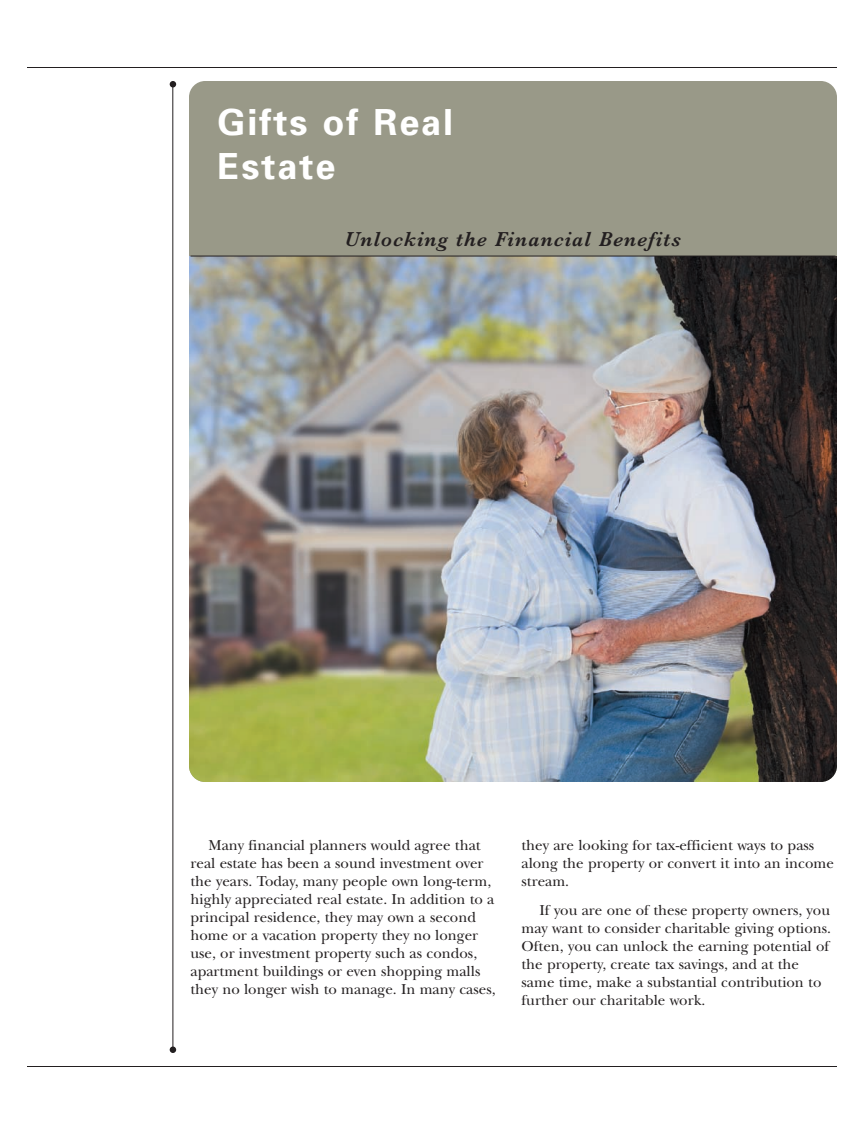
<style>
.page{position:relative;width:864px;height:1134px;background:#fff}
.page>*{position:absolute;margin:0;border:0;box-sizing:border-box;transform-origin:0 0}
.t1{font:700 36px/43.2px "Univers";letter-spacing:.055em;color:#fff}
.t2{font:italic 600 21px "Baskerville";letter-spacing:.05em;color:#231f20}
.t3{font:15px/18px "New Baskerville";color:#231f20}
</style>
<div class="page">
<div style="left:189px;top:81px;width:648px;height:701px;background:#998;border-radius:16px"></div>
<img style="left:189px;top:256px;width:648px;height:526px">
<hr style="left:27px;top:67px;width:810px;height:1px;background:#231f20">
<hr style="left:27px;top:1066px;width:810px;height:1px;background:#231f20">
<hr style="left:172px;top:82px;width:1px;height:970px;background:#231f20">
<svg style="left:170px;top:81px;width:6px;height:6px"></svg>
<svg style="left:170px;top:1047px;width:6px;height:6px"></svg>
<hr style="left:190px;top:256px;width:646px;height:1px;background:#231f20">
<h1 class="t1" style="left:218px;top:104px;width:237px">Gifts of Real<br>Estate</h1>
<h2 class="t2" style="left:345px;top:227px;width:338px">Unlocking the Financial Benefits</h2>
<p class="t3" style="left:190px;top:838px;width:307px;text-indent:18px">Many financial planners would agree that real estate has been a sound investment over the years. Today, many people own long-term, highly appreciated real estate. In addition to a principal residence, they may own a second home or a vacation property they no longer use, or investment property such as condos, apartment buildings or even shopping malls they no longer wish to manage. In many cases,</p>
<p class="t3" style="left:522px;top:838px;width:314px">they are looking for tax-efficient ways to pass along the property or convert it into an income stream.</p>
<p class="t3" style="left:522px;top:903px;width:311px;text-indent:18px">If you are one of these property owners, you may want to consider charitable giving options.<br>Often, you can unlock the earning potential of the property, create tax savings, and at the same time, make a substantial contribution to further our charitable work.</p>
</div>
